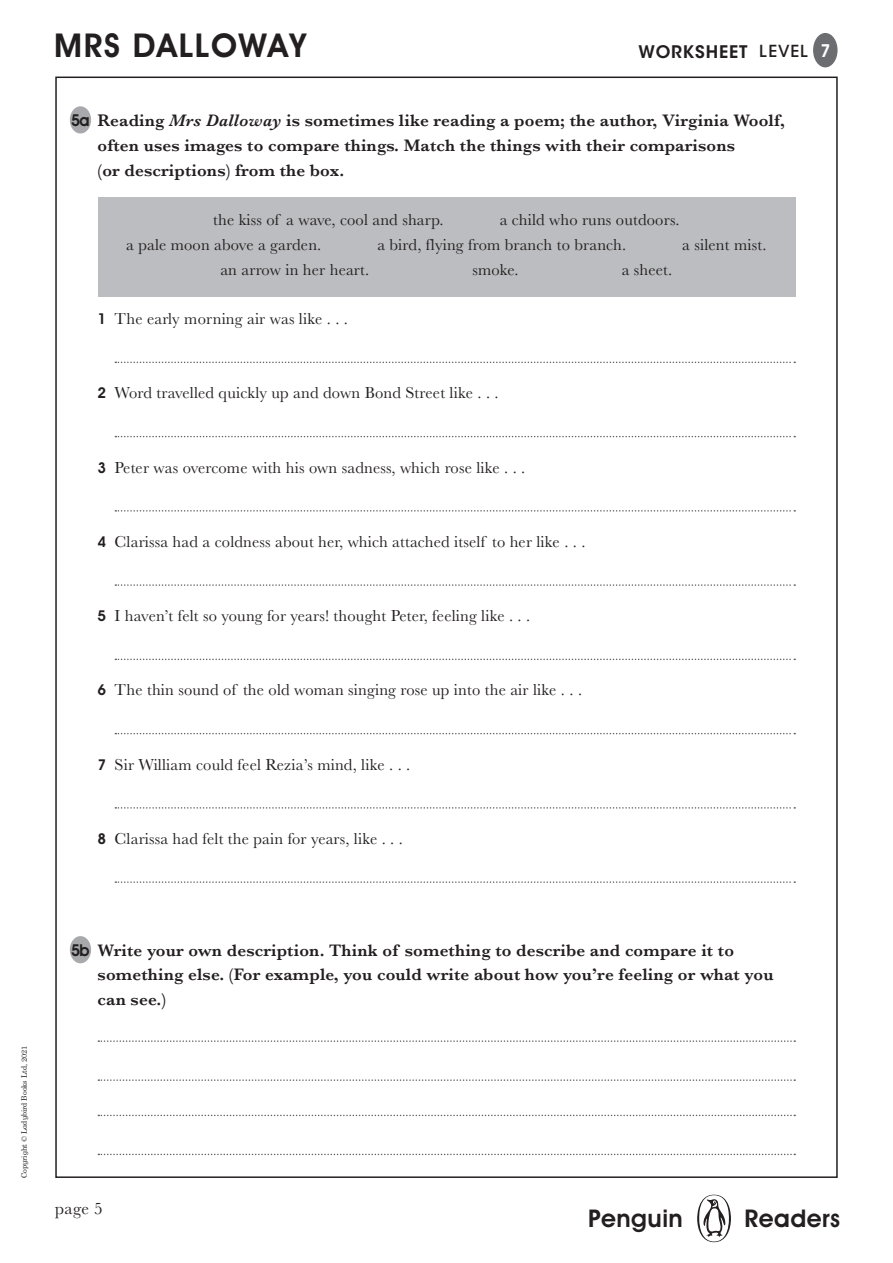
<style>
.page{position:relative;width:893px;height:1263px;background:#fff}
.page>*{position:absolute;margin:0;border:0;box-sizing:border-box;transform-origin:0 0}
.t1{font:600 33px "Avant Garde IT Cby BT";letter-spacing:.05em;color:#231f20}
.t2{font:600 24.6px "Avant Garde IT Cby BT";letter-spacing:.02em;color:#231f20}
.t3{font:600 18px "Avant Garde IT Cby BT";color:#fff}
._05b_HEADING{font:600 17.25px/24.8px "Baskerville";letter-spacing:.01em;color:#231f20}
.t4{font:600 17.25px "ITC Avant Garde Std";letter-spacing:.05em;color:#231f20}
.t5{font:17.25px "Baskerville";color:#231f20}
._05_BODY{font:16.5px "Baskerville";letter-spacing:.01em;color:#231f20}
.BODY_TEXT{font:600 16.5px "Avant Garde IT Cby BT";color:#231f20;scale:.96 1}
.t6{font:7.5px "Century Schlbk Penguin Inf";color:#231f20}
.s1{font-weight:500;font-size:16.5px}
.s2{font-style:italic}
.s3{font-family:"Avant Garde IT Cby BT";font-weight:600;font-size:15px}
</style>
<div class="page">
<div style="left:697px;top:1195px;width:34px;height:47px;background:#231f20;border-radius:50%"></div>
<svg style="left:699px;top:1195px;width:30px;height:46px"></svg>
<div style="left:813px;top:33px;width:24px;height:34px;background:#6c6d70;border-radius:50%"></div>
<div style="left:98px;top:197px;width:697px;height:99px;background:#bcbdc0"></div>
<svg style="left:115px;top:362px;width:680px;height:1px"></svg>
<svg style="left:115px;top:436px;width:680px;height:1px"></svg>
<svg style="left:115px;top:510px;width:680px;height:2px"></svg>
<svg style="left:115px;top:584px;width:680px;height:2px"></svg>
<svg style="left:115px;top:659px;width:680px;height:1px"></svg>
<svg style="left:115px;top:733px;width:680px;height:1px"></svg>
<svg style="left:115px;top:807px;width:680px;height:2px"></svg>
<svg style="left:115px;top:881px;width:680px;height:2px"></svg>
<svg style="left:98px;top:1040px;width:697px;height:2px"></svg>
<svg style="left:98px;top:1079px;width:697px;height:2px"></svg>
<svg style="left:98px;top:1115px;width:697px;height:1px"></svg>
<svg style="left:98px;top:1154px;width:697px;height:1px"></svg>
<div style="left:70px;top:106px;width:21px;height:28px;background:#a8a9ad;border-radius:50%"></div>
<div style="left:70px;top:936px;width:21px;height:27px;background:#a8a9ad;border-radius:50%"></div>
<h1 class="t1" style="left:54px;top:26px;width:253px">MRS DALLOWAY</h1>
<p class="t3" style="left:820px;top:40px;width:12px">7</p>
<p class="t4" style="left:639px;top:41px;width:171px">WORKSHEET <span class="s1">LEVEL</span></p>
<p class="BODY_TEXT" style="left:71px;top:110px;width:21px">5a</p>
<p class="_05b_HEADING" style="left:98px;top:108px;width:689px">Reading <span class="s2">Mrs Dalloway</span> is sometimes like reading a poem; the author, Virginia Woolf, often uses images to compare things. Match the things with their comparisons<br>(or descriptions) from the box.</p>
<p class="_05_BODY" style="left:213px;top:209px;width:232px">the kiss of a wave, cool and sharp.</p>
<p class="_05_BODY" style="left:500px;top:209px;width:181px">a child who runs outdoors.</p>
<p class="_05_BODY" style="left:126px;top:234px;width:197px">a pale moon above a garden.</p>
<p class="_05_BODY" style="left:377px;top:234px;width:250px">a bird, flying from branch to branch.</p>
<p class="_05_BODY" style="left:682px;top:234px;width:86px">a silent mist.</p>
<p class="_05_BODY" style="left:220px;top:259px;width:150px">an arrow in her heart.</p>
<p class="_05_BODY" style="left:472px;top:259px;width:48px">smoke.</p>
<p class="_05_BODY" style="left:622px;top:259px;width:52px">a sheet.</p>
<p class="_05_BODY" style="left:98px;top:308px;width:252px"><span class="s3">1</span> The early morning air was like . . .</p>
<p class="_05_BODY" style="left:98px;top:382px;width:403px"><span class="s3">2</span> Word travelled quickly up and down Bond Street like . . .</p>
<p class="_05_BODY" style="left:98px;top:457px;width:429px"><span class="s3">3</span> Peter was overcome with his own sadness, which rose like . . .</p>
<p class="_05_BODY" style="left:98px;top:531px;width:489px"><span class="s3">4</span> Clarissa had a coldness about her, which attached itself to her like . . .</p>
<p class="_05_BODY" style="left:98px;top:605px;width:434px"><span class="s3">5</span> I haven’t felt so young for years! thought Peter, feeling like . . .</p>
<p class="_05_BODY" style="left:98px;top:679px;width:486px"><span class="s3">6</span> The thin sound of the old woman singing rose up into the air like . . .</p>
<p class="_05_BODY" style="left:98px;top:754px;width:314px"><span class="s3">7</span> Sir William could feel Rezia’s mind, like . . .</p>
<p class="_05_BODY" style="left:98px;top:828px;width:307px"><span class="s3">8</span> Clarissa had felt the pain for years, like . . .</p>
<p class="t6" style="left:19px;top:1178px;width:134px;rotate:-90deg">Copyright © Ladybird Books Ltd, 2021</p>
<p class="BODY_TEXT" style="left:71px;top:940px;width:21px">5b</p>
<p class="_05b_HEADING" style="left:98px;top:937px;width:677px">Write your own description. Think of something to describe and compare it to something else. (For example, you could write about how you’re feeling or what you can see.)</p>
<p class="t5" style="left:55px;top:1197px;width:49px">page 5</p>
<h2 class="t2" style="left:588px;top:1203px;width:96px">Penguin</h2>
<h2 class="t2" style="left:744px;top:1203px;width:97px">Readers</h2>
</div>
